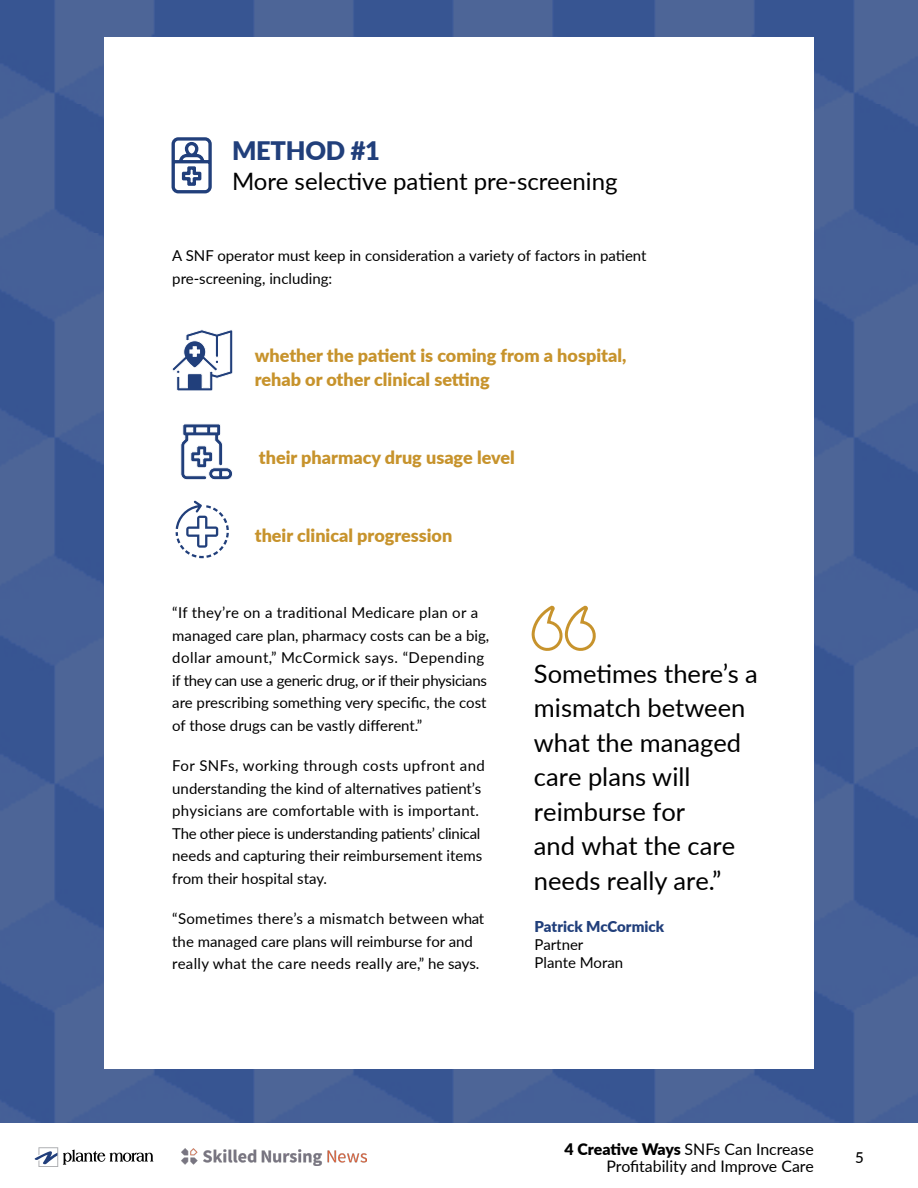
<style>
.page{position:relative;width:918px;height:1188px;background:#fff}
.page>*{position:absolute;margin:0;border:0;box-sizing:border-box;transform-origin:0 0}
.Body{font:25.5px/34.5px "Lato";color:#000}
.SubHealine{font:900 25.5px "Lato";letter-spacing:-.01em;color:#213f7b}
.SubHealine-2{font:24px "Lato";color:#000}
.Body-2{font:900 18px/24px "Lato";color:#c7932c}
.t1{font:15.9px/17.2px "Lato";color:#000;text-align:right}
.Body-3{font:15px/22.5px "Lato";color:#000}
.Body-4{font:900 15px "Lato";color:#213f7b}
.t2{font:500 15px "Lato";color:#000}
.s1{font-weight:900}
</style>
<div class="page">
<div style="left:0;top:0;width:918px;height:1123px;background:linear-gradient(to right,#435e95,#425d95)"></div>
<svg style="left:35px;top:1147px;width:118px;height:20px"></svg>
<div style="left:104px;top:38px;width:710px;height:1031px;background:#fff"></div>
<img style="left:182px;top:1148px;width:184px;height:18px">
<svg style="left:531px;top:605px;width:65px;height:46px"></svg>
<svg style="left:171px;top:137px;width:41px;height:57px"></svg>
<svg style="left:172px;top:329px;width:61px;height:62px"></svg>
<svg style="left:180px;top:424px;width:53px;height:56px"></svg>
<svg style="left:176px;top:501px;width:53px;height:57px"></svg>
<p class="SubHealine" style="left:232px;top:132px;width:150px">METHOD #1</p>
<p class="SubHealine-2" style="left:232px;top:164px;width:387px">More selective patient pre-screening</p>
<p class="Body-3" style="left:172px;top:244px;width:476px">A SNF operator must keep in consideration a variety of factors in patient pre-screening, including:</p>
<p class="Body-2" style="left:255px;top:342px;width:373px">whether the patient is coming from a hospital, rehab or other clinical setting</p>
<p class="Body-2" style="left:259px;top:444px;width:257px">their pharmacy drug usage level</p>
<p class="Body-2" style="left:255px;top:522px;width:199px">their clinical progression</p>
<p class="Body-3" style="left:172px;top:601px;width:319px">“If they’re on a traditional Medicare plan or a managed care plan, pharmacy costs can be a big, dollar amount,” McCormick says. “Depending if they can use a generic drug, or if their physicians are prescribing something very specific, the cost of those drugs can be vastly different.”</p>
<p class="Body-3" style="left:172px;top:754px;width:314px">For SNFs, working through costs upfront and understanding the kind of alternatives patient’s physicians are comfortable with is important.<br>The other piece is understanding patients’ clinical needs and capturing their reimbursement items from their hospital stay.</p>
<p class="Body-3" style="left:172px;top:907px;width:314px">“Sometimes there’s a mismatch between what the managed care plans will reimburse for and really what the care needs really are,” he says.</p>
<p class="Body" style="left:534px;top:655px;width:226px">Sometimes there’s a mismatch between what the managed care plans will reimburse for<br>and what the care needs really are.”</p>
<p class="Body-4" style="left:535px;top:916px;width:131px">Patrick McCormick</p>
<p class="Body-3" style="left:535px;top:933px;width:50px">Partner</p>
<p class="Body-3" style="left:535px;top:951px;width:90px">Plante Moran</p>
<p class="t1" style="left:565px;top:1139px;width:251px"><span class="s1">4 Creative Ways</span> SNFs Can Increase<br>Profitability and Improve Care</p>
<p class="t2" style="left:855px;top:1147px;width:10px">5</p>
</div>
